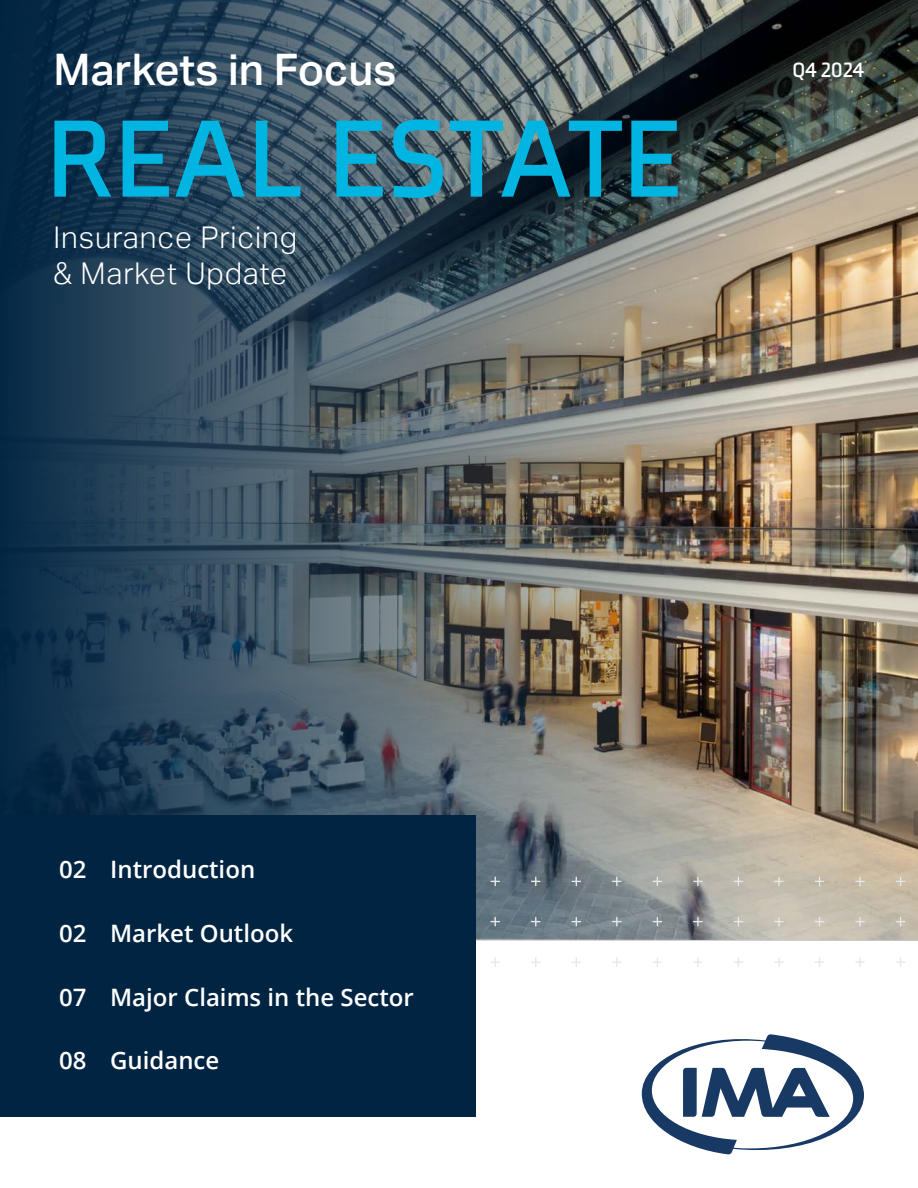
<style>
.page{position:relative;width:918px;height:1188px;background:#fff}
.page>*{position:absolute;margin:0;border:0;box-sizing:border-box;transform-origin:0 0}
.t1{font:700 112.5px "Axia";color:#00b5e2}
.t2{font:500 43.5px "Aktiv Grotesk";color:#fff}
.t3{font:300 30px/36px "Aktiv Grotesk";letter-spacing:.03em;color:#fff}
.t4{font:600 24px "Open Sans";color:#fff}
.t5{font:700 21.15px "Axia";color:#fff}
</style>
<div class="page">
<img style="left:0;top:0;width:918px;height:940px">
<svg style="left:642px;top:1034px;width:222px;height:120px"></svg>
<div style="left:0;top:815px;width:475px;height:302px;background:#002442"></div>
<svg style="left:490px;top:877px;width:10px;height:9px"></svg>
<svg style="left:531px;top:877px;width:10px;height:9px"></svg>
<svg style="left:572px;top:877px;width:9px;height:9px"></svg>
<svg style="left:612px;top:877px;width:10px;height:9px"></svg>
<svg style="left:653px;top:877px;width:9px;height:9px"></svg>
<svg style="left:693px;top:877px;width:10px;height:9px"></svg>
<svg style="left:734px;top:877px;width:9px;height:9px"></svg>
<svg style="left:774px;top:877px;width:10px;height:9px"></svg>
<svg style="left:815px;top:877px;width:9px;height:9px"></svg>
<svg style="left:855px;top:877px;width:10px;height:9px"></svg>
<svg style="left:896px;top:877px;width:9px;height:9px"></svg>
<svg style="left:490px;top:917px;width:10px;height:9px"></svg>
<svg style="left:531px;top:917px;width:10px;height:9px"></svg>
<svg style="left:572px;top:917px;width:9px;height:9px"></svg>
<svg style="left:612px;top:917px;width:10px;height:9px"></svg>
<svg style="left:653px;top:917px;width:9px;height:9px"></svg>
<svg style="left:693px;top:917px;width:10px;height:9px"></svg>
<svg style="left:734px;top:917px;width:9px;height:9px"></svg>
<svg style="left:774px;top:917px;width:10px;height:9px"></svg>
<svg style="left:815px;top:917px;width:9px;height:9px"></svg>
<svg style="left:855px;top:917px;width:10px;height:9px"></svg>
<svg style="left:896px;top:917px;width:9px;height:9px"></svg>
<svg style="left:491px;top:957px;width:9px;height:10px"></svg>
<svg style="left:531px;top:957px;width:9px;height:10px"></svg>
<svg style="left:572px;top:957px;width:9px;height:10px"></svg>
<svg style="left:612px;top:957px;width:10px;height:10px"></svg>
<svg style="left:653px;top:957px;width:9px;height:10px"></svg>
<svg style="left:693px;top:958px;width:10px;height:9px"></svg>
<svg style="left:734px;top:957px;width:9px;height:10px"></svg>
<svg style="left:774px;top:958px;width:10px;height:9px"></svg>
<svg style="left:815px;top:957px;width:9px;height:10px"></svg>
<svg style="left:855px;top:958px;width:10px;height:9px"></svg>
<svg style="left:896px;top:957px;width:9px;height:10px"></svg>
<h2 class="t2" style="left:54px;top:45px;width:344px">Markets in Focus</h2>
<p class="t5" style="left:792px;top:57px;width:73px">Q4 2024</p>
<h1 class="t1" style="left:46px;top:90px;width:637px">REAL ESTATE</h1>
<p class="t3" style="left:54px;top:220px;width:245px">Insurance Pricing &amp; Market Update</p>
<p class="t4" style="left:59px;top:853px;width:198px">02 Introduction</p>
<p class="t4" style="left:59px;top:917px;width:235px">02 Market Outlook</p>
<p class="t4" style="left:59px;top:981px;width:356px">07 Major Claims in the Sector</p>
<p class="t4" style="left:59px;top:1044px;width:162px">08 Guidance</p>
</div>
